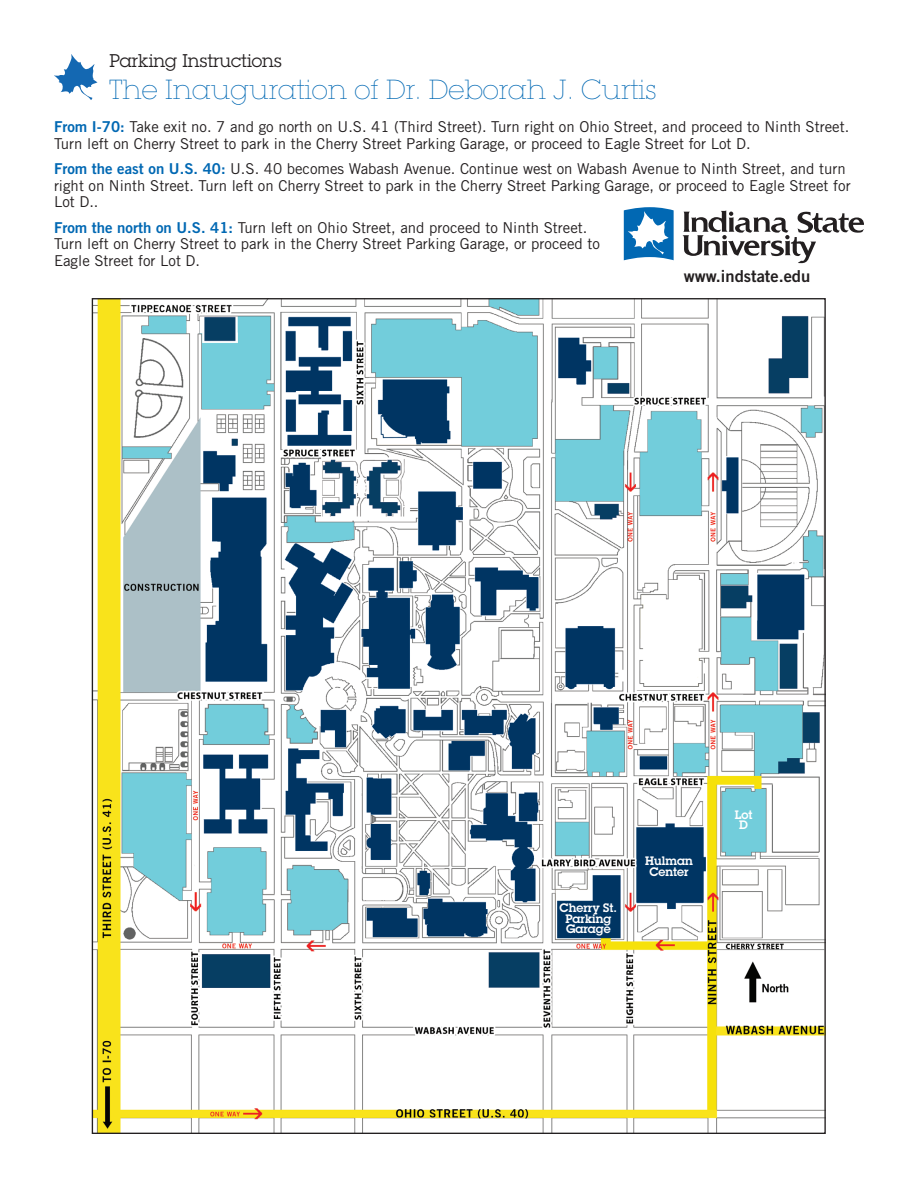
<style>
.page{position:relative;width:918px;height:1188px;background:#fff}
.page>*{position:absolute;margin:0;border:0;box-sizing:border-box;transform-origin:0 0}
.Body{font:200 27px "Lubalin Graph Std";color:#0168b3}
.Body-2{font:18px "Lubalin Graph Std";color:#231f20}
.Body-3{font:16.5px "Trade Gothic Bold Two";color:#231f20}
.Body-4{font:15px/16.5px "Trade Gothic";color:#231f20}
.Body-5{font:600 12px/10.5px "Lubalin Graph Std";color:#fff}
.s1{font-family:"Trade Gothic Bold Two";color:#0168b3}
</style>
<div class="page">
<img style="left:94px;top:300px;width:730px;height:832px">
<svg style="left:624px;top:207px;width:50px;height:53px"></svg>
<svg style="left:683px;top:210px;width:181px;height:53px"></svg>
<svg style="left:54px;top:54px;width:43px;height:46px"></svg>
<p class="Body-2" style="left:110px;top:49px;width:174px">Parking Instructions</p>
<p class="Body" style="left:110px;top:75px;width:549px">The Inauguration of Dr. Deborah J. Curtis</p>
<p class="Body-4" style="left:54px;top:119px;width:797px"><span class="s1">From I-70:</span> Take exit no. 7 and go north on U.S. 41 (Third Street). Turn right on Ohio Street, and proceed to Ninth Street.<br>Turn left on Cherry Street to park in the Cherry Street Parking Garage, or proceed to Eagle Street for Lot D.</p>
<p class="Body-4" style="left:54px;top:161px;width:798px"><span class="s1">From the east on U.S. 40:</span> U.S. 40 becomes Wabash Avenue. Continue west on Wabash Avenue to Ninth Street, and turn right on Ninth Street. Turn left on Cherry Street to park in the Cherry Street Parking Garage, or proceed to Eagle Street for<br>Lot D..</p>
<p class="Body-4" style="left:54px;top:219px;width:547px"><span class="s1">From the north on U.S. 41:</span> Turn left on Ohio Street, and proceed to Ninth Street.<br>Turn left on Cherry Street to park in the Cherry Street Parking Garage, or proceed to<br>Eagle Street for Lot D.</p>
<p class="Body-3" style="left:684px;top:266px;width:128px">www.indstate.edu</p>
<p class="Body-5" style="left:560px;top:902px;width:59px">Cherry St.</p>
<p class="Body-5" style="left:565px;top:913px;width:48px">Parking<br>Garage</p>
<p class="Body-5" style="left:645px;top:856px;width:49px">Hulman</p>
<p class="Body-5" style="left:649px;top:866px;width:41px">Center</p>
<p class="Body-5" style="left:735px;top:809px;width:19px">Lot</p>
<p class="Body-5" style="left:739px;top:820px;width:10px">D</p>
</div>
